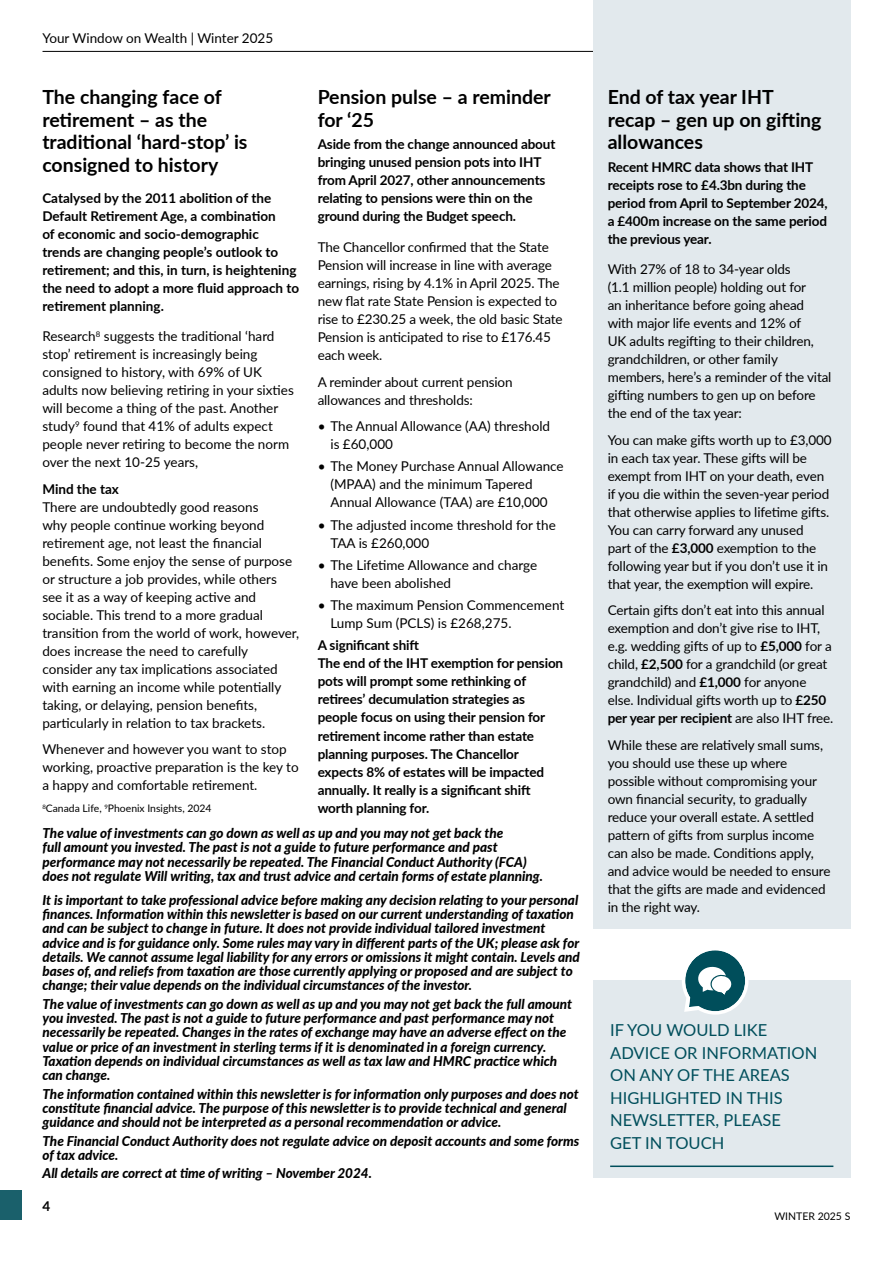
<style>
.page{position:relative;width:893px;height:1263px;background:#fff}
.page>*{position:absolute;margin:0;border:0;box-sizing:border-box;transform-origin:0 0}
.t1{font:700 19.5px/22.5px "Lato";color:#000}
.t2{font:16.5px/22.5px "Lato";color:#004e5b}
.t3{font:13.5px/18px "Lato";letter-spacing:-.01em;color:#000}
.t4{font:italic 800 13.5px/14.2px "Lato";color:#000}
.t5{font:700 13.5px/18px "Lato";letter-spacing:-.01em;color:#000}
.t6{font:10.5px "Lato";color:#000}
.t7{font:10.35px "Lato";color:#000}
.s1{font-style:italic}
.s2{font-weight:700}
</style>
<div class="page">
<div style="left:0;top:1191px;width:21px;height:29px;background:#1a606b"></div>
<hr style="left:43px;top:51px;width:807px;height:1px;background:#000">
<div style="left:593px;top:0;width:257px;height:928px;background:#e2e9ed"></div>
<div style="left:593px;top:981px;width:257px;height:197px;background:#e2e9ed"></div>
<hr style="left:610px;top:1165px;width:223px;height:2px;background:#004e5b">
<svg style="left:682px;top:950px;width:66px;height:65px"></svg>
<p class="t3" style="left:43px;top:28px;width:232px">Your Window on Wealth | Winter 2025</p>
<h1 class="t1" style="left:42px;top:85px;width:207px">The changing face of retirement – as the traditional ‘hard-stop’ is consigned to history</h1>
<p class="t5" style="left:42px;top:188px;width:258px">Catalysed by the 2011 abolition of the Default Retirement Age, a combination<br>of economic and socio-demographic trends are changing people’s outlook to retirement; and this, in turn, is heightening the need to adopt a more fluid approach to retirement planning.</p>
<p class="t3" style="left:42px;top:327px;width:253px">Research<sup>8</sup> suggests the traditional ‘hard stop’ retirement is increasingly being consigned to history, with 69% of UK adults now believing retiring in your sixties will become a thing of the past. Another study<sup>9</sup> found that 41% of adults expect people never retiring to become the norm over the next 10-25 years,</p>
<p class="t5" style="left:42px;top:479px;width:78px">Mind the tax</p>
<p class="t3" style="left:42px;top:497px;width:259px">There are undoubtedly good reasons<br>why people continue working beyond retirement age, not least the financial benefits. Some enjoy the sense of purpose or structure a job provides, while others see it as a way of keeping active and sociable. This trend to a more gradual transition from the world of work, however, does increase the need to carefully consider any tax implications associated with earning an income while potentially taking, or delaying, pension benefits, particularly in relation to tax brackets.</p>
<p class="t3" style="left:42px;top:740px;width:258px">Whenever and however you want to stop working, proactive preparation is the key to a happy and comfortable retirement.</p>
<p class="t7" style="left:42px;top:801px;width:171px"><sup>8</sup>Canada Life, <sup>9</sup>Phoenix Insights, 2024</p>
<h1 class="t1" style="left:318px;top:85px;width:235px">Pension pulse – a reminder for ‘25</h1>
<p class="t5" style="left:318px;top:135px;width:239px">Aside from the change announced about bringing unused pension pots into IHT from April 2027, other announcements relating to pensions were thin on the ground during the Budget speech.</p>
<p class="t3" style="left:318px;top:237px;width:246px">The Chancellor confirmed that the State Pension will increase in line with average earnings, rising by 4.1% in April 2025. The new flat rate State Pension is expected to rise to £230.25 a week, the old basic State Pension is anticipated to rise to £176.45 each week.</p>
<p class="t3" style="left:318px;top:372px;width:196px">A reminder about current pension allowances and thresholds:</p>
<p class="t3" style="left:330px;top:417px;width:221px;text-indent:-13px"><span class="s1">•</span> The Annual Allowance (AA) threshold is £60,000</p>
<p class="t3" style="left:330px;top:457px;width:235px;text-indent:-13px"><span class="s1">•</span> The Money Purchase Annual Allowance (MPAA) and the minimum Tapered<br>Annual Allowance (TAA) are £10,000</p>
<p class="t3" style="left:330px;top:515px;width:227px;text-indent:-13px"><span class="s1">•</span> The adjusted income threshold for the<br>TAA is £260,000</p>
<p class="t3" style="left:330px;top:555px;width:208px;text-indent:-13px"><span class="s1">•</span> The Lifetime Allowance and charge have been abolished</p>
<p class="t3" style="left:330px;top:596px;width:235px;text-indent:-13px"><span class="s1">•</span> The maximum Pension Commencement<br>Lump Sum (PCLS) is £268,275.</p>
<p class="t5" style="left:318px;top:636px;width:247px">A significant shift<br>The end of the IHT exemption for pension pots will prompt some rethinking of retirees’ decumulation strategies as people focus on using their pension for retirement income rather than estate planning purposes. The Chancellor expects 8% of estates will be impacted annually. It really is a significant shift worth planning for.</p>
<p class="t4" style="left:43px;top:825px;width:502px">The value of investments can go down as well as up and you may not get back the<br>full amount you invested. The past is not a guide to future performance and past performance may not necessarily be repeated. The Financial Conduct Authority (FCA) does not regulate Will writing, tax and trust advice and certain forms of estate planning.</p>
<p class="t4" style="left:43px;top:892px;width:539px">It is important to take professional advice before making any decision relating to your personal finances. Information within this newsletter is based on our current understanding of taxation and can be subject to change in future. It does not provide individual tailored investment advice and is for guidance only. Some rules may vary in different parts of the UK; please ask for details. We cannot assume legal liability for any errors or omissions it might contain. Levels and bases of, and reliefs from taxation are those currently applying or proposed and are subject to change; their value depends on the individual circumstances of the investor.</p>
<p class="t4" style="left:43px;top:996px;width:531px">The value of investments can go down as well as up and you may not get back the full amount you invested. The past is not a guide to future performance and past performance may not necessarily be repeated. Changes in the rates of exchange may have an adverse effect on the value or price of an investment in sterling terms if it is denominated in a foreign currency.<br>Taxation depends on individual circumstances as well as tax law and HMRC practice which can change.</p>
<p class="t4" style="left:43px;top:1086px;width:538px">The information contained within this newsletter is for information only purposes and does not constitute financial advice. The purpose of this newsletter is to provide technical and general guidance and should not be interpreted as a personal recommendation or advice.</p>
<p class="t4" style="left:43px;top:1133px;width:538px">The Financial Conduct Authority does not regulate advice on deposit accounts and some forms of tax advice.</p>
<p class="t4" style="left:43px;top:1166px;width:331px">All details are correct at time of writing – November 2024.</p>
<p class="t5" style="left:43px;top:1196px;width:9px">4</p>
<h1 class="t1" style="left:608px;top:85px;width:215px">End of tax year IHT recap – gen up on gifting allowances</h1>
<p class="t5" style="left:608px;top:157px;width:221px">Recent HMRC data shows that IHT receipts rose to £4.3bn during the period from April to September 2024, a £400m increase on the same period the previous year.</p>
<p class="t3" style="left:608px;top:260px;width:225px">With 27% of 18 to 34-year olds<br>(1.1 million people) holding out for<br>an inheritance before going ahead with major life events and 12% of<br>UK adults regifting to their children, grandchildren, or other family members, here’s a reminder of the vital gifting numbers to gen up on before the end of the tax year:</p>
<p class="t3" style="left:608px;top:430px;width:225px">You can make gifts worth up to £3,000 in each tax year. These gifts will be exempt from IHT on your death, even if you die within the seven-year period that otherwise applies to lifetime gifts.<br>You can carry forward any unused<br>part of the <span class="s2">£3,000</span> exemption to the following year but if you don’t use it in that year, the exemption will expire.</p>
<p class="t3" style="left:608px;top:601px;width:227px">Certain gifts don’t eat into this annual exemption and don’t give rise to IHT, e.g. wedding gifts of up to <span class="s2">£5,000</span> for a child, <span class="s2">£2,500</span> for a grandchild (or great grandchild) and <span class="s2">£1,000</span> for anyone else. Individual gifts worth up to <span class="s2">£250 per year per recipient</span> are also IHT free.</p>
<p class="t3" style="left:608px;top:735px;width:224px">While these are relatively small sums, you should use these up where possible without compromising your own financial security, to gradually reduce your overall estate. A settled pattern of gifts from surplus income can also be made. Conditions apply, and advice would be needed to ensure that the gifts are made and evidenced in the right way.</p>
<p class="t2" style="left:610px;top:1018px;width:209px">IF YOU WOULD LIKE<br>ADVICE OR INFORMATION<br>ON ANY OF THE AREAS<br>HIGHLIGHTED IN THIS<br>NEWSLETTER, PLEASE<br>GET IN TOUCH</p>
<p class="t6" style="left:774px;top:1209px;width:78px">WINTER 2025 S</p>
</div>
